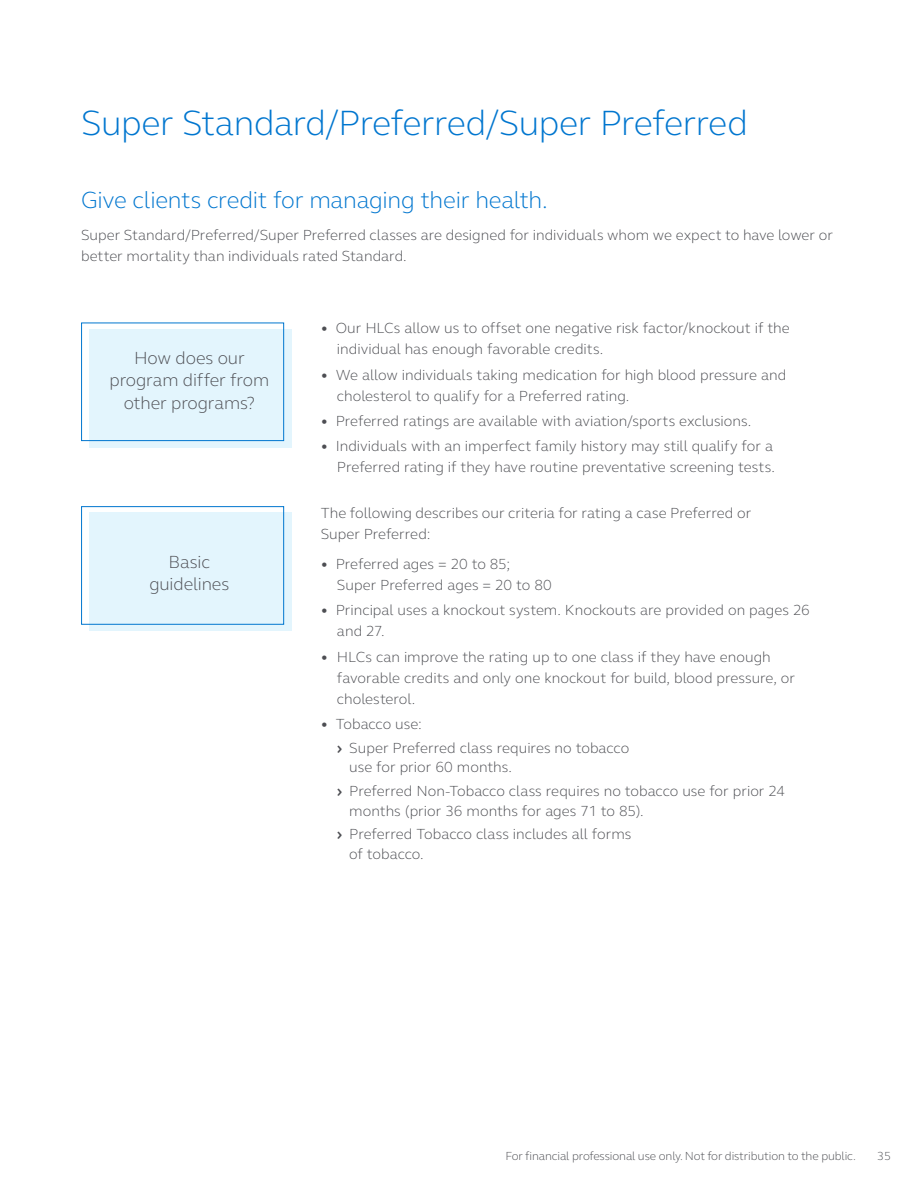
<style>
.page{position:relative;width:918px;height:1188px;background:#fff}
.page>*{position:absolute;margin:0;border:0;box-sizing:border-box;transform-origin:0 0}
.t1{font:300 36px "FS Elliot Pro";letter-spacing:-.015em;color:#0076cf}
.t2{font:300 24px "FS Elliot Pro";letter-spacing:-.01em;color:#0076cf}
.t3{font:300 18px/22.5px "FS Elliot Pro";letter-spacing:-.005em;color:#4d4e53;text-align:center}
.t4{font:300 15px/21px "FS Elliot Pro";color:#4d4e53}
.t5{font:300 12px "FS Elliot Pro";letter-spacing:-.01em;color:#4d4e53}
.s1{font-weight:700}
</style>
<div class="page">
<div style="left:89px;top:329px;width:202px;height:118px;background:#e3f5fd"></div>
<div style="left:89px;top:513px;width:202px;height:118px;background:#e3f5fd"></div>
<div style="left:81px;top:323px;width:203px;height:118px;border:1px solid #0076cf"></div>
<div style="left:81px;top:506px;width:203px;height:119px;border:1px solid #0076cf"></div>
<h1 class="t1" style="left:81px;top:99px;width:668px">Super Standard/Preferred/Super Preferred</h1>
<h2 class="t2" style="left:81px;top:184px;width:468px">Give clients credit for managing their health.</h2>
<p class="t4" style="left:81px;top:224px;width:753px">Super Standard/Preferred/Super Preferred classes are designed for individuals whom we expect to have lower or better mortality than individuals rated Standard.</p>
<p class="t3" style="left:109px;top:346px;width:161px">How does our program differ from other programs?</p>
<p class="t3" style="left:149px;top:550px;width:81px">Basic guidelines</p>
<p class="t4" style="left:337px;top:317px;width:454px;text-indent:-16px"><span class="s1">•</span> Our HLCs allow us to offset one negative risk factor/knockout if the individual has enough favorable credits.</p>
<p class="t4" style="left:337px;top:364px;width:451px;text-indent:-16px"><span class="s1">•</span> We allow individuals taking medication for high blood pressure and cholesterol to qualify for a Preferred rating.</p>
<p class="t4" style="left:321px;top:410px;width:432px"><span class="s1">•</span> Preferred ratings are available with aviation/sports exclusions.</p>
<p class="t4" style="left:321px;top:435px;width:456px;text-align:right"><span class="s1">•</span> Individuals with an imperfect family history may still qualify for a<br>Preferred rating if they have routine preventative screening tests.</p>
<p class="t4" style="left:321px;top:501px;width:432px">The following describes our criteria for rating a case Preferred or<br>Super Preferred:</p>
<p class="t4" style="left:337px;top:553px;width:216px;text-indent:-16px"><span class="s1">•</span> Preferred ages = 20 to 85;<br>Super Preferred ages = 20 to 80</p>
<p class="t4" style="left:337px;top:599px;width:474px;text-indent:-16px"><span class="s1">•</span> Principal uses a knockout system. Knockouts are provided on pages 26 and 27.</p>
<p class="t4" style="left:337px;top:646px;width:460px;text-indent:-16px"><span class="s1">•</span> HLCs can improve the rating up to one class if they have enough favorable credits and only one knockout for build, blood pressure, or cholesterol.</p>
<p class="t4" style="left:337px;top:711px;width:294px;line-height:23.9px;text-indent:-16px"><span class="s1">•</span> Tobacco use:<br><span class="s1">›</span> Super Preferred class requires no tobacco</p>
<p class="t4" style="left:337px;top:755px;width:449px;line-height:23.9px;text-indent:12px">use for prior 60 months.<br><span class="s1">›</span> Preferred Non-Tobacco class requires no tobacco use for prior 24</p>
<p class="t4" style="left:337px;top:798px;width:308px;line-height:23.9px;text-indent:12px">months (prior 36 months for ages 71 to 85). <span class="s1">›</span> Preferred Tobacco class includes all forms</p>
<p class="t4" style="left:349px;top:843px;width:76px">of tobacco.</p>
<p class="t5" style="left:505px;top:1147px;width:352px">For financial professional use only. Not for distribution to the public.</p>
<p class="t5" style="left:877px;top:1147px;width:15px">35</p>
</div>
